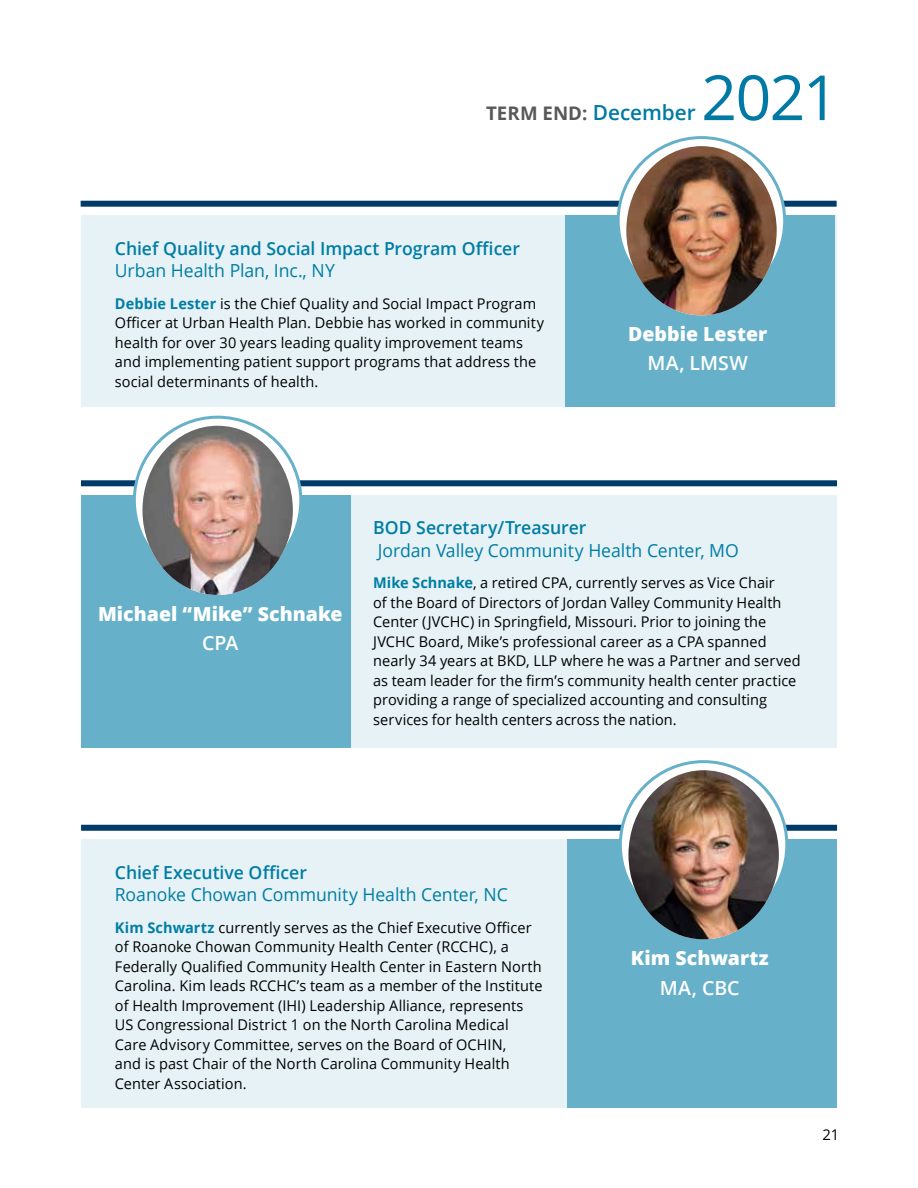
<style>
.page{position:relative;width:918px;height:1188px;background:#fff}
.page>*{position:absolute;margin:0;border:0;box-sizing:border-box;transform-origin:0 0}
.t1{font:62.4px "Open Sans";color:#007aa4}
.t2{font:800 19.5px "Open Sans";letter-spacing:.005em;color:#fff}
.t3{font:600 19.5px "Open Sans";color:#fff}
.t4{font:700 18.75px "Open Sans";letter-spacing:.005em;color:#58595b}
.t5{font:18px "Open Sans";letter-spacing:-.005em;color:#007da5}
.t6{font:600 18px "Open Sans";letter-spacing:-.005em;color:#007da5}
.t7{font:14.85px/19.5px "Open Sans";letter-spacing:.005em;color:#000}
.s1{font-weight:600;font-size:20.85px;color:#007aa4}
.s2{font-weight:700;color:#007da5}
</style>
<div class="page">
<div style="left:81px;top:201px;width:756px;height:6px;background:#003c6a"></div>
<div style="left:81px;top:825px;width:756px;height:6px;background:#003c6a"></div>
<div style="left:81px;top:215px;width:756px;height:192px;background:#e6f2f6"></div>
<div style="left:81px;top:839px;width:756px;height:269px;background:#e6f2f6"></div>
<div style="left:565px;top:215px;width:270px;height:192px;background:#66b1c9"></div>
<div style="left:567px;top:839px;width:270px;height:269px;background:#66b1c9"></div>
<svg style="left:618px;top:138px;width:167px;height:166px"></svg>
<img style="left:626px;top:146px;width:151px;height:169px">
<svg style="left:620px;top:762px;width:167px;height:166px"></svg>
<img style="left:628px;top:770px;width:151px;height:169px">
<div style="left:81px;top:480px;width:756px;height:6px;background:#003c6a"></div>
<div style="left:81px;top:495px;width:756px;height:252px;background:#e6f2f6"></div>
<div style="left:81px;top:495px;width:270px;height:252px;background:#66b1c9"></div>
<svg style="left:134px;top:417px;width:167px;height:167px"></svg>
<img style="left:142px;top:426px;width:151px;height:169px">
<p class="t4" style="left:486px;top:100px;width:211px">TERM END: <span class="s1">December</span></p>
<h1 class="t1" style="left:701px;top:55px;width:139px">2021</h1>
<p class="t6" style="left:115px;top:236px;width:407px">Chief Quality and Social Impact Program Officer</p>
<p class="t5" style="left:115px;top:258px;width:222px">Urban Health Plan, Inc., NY</p>
<p class="t7" style="left:115px;top:293px;width:431px"><span class="s2">Debbie Lester</span> is the Chief Quality and Social Impact Program Officer at Urban Health Plan. Debbie has worked in community health for over 30 years leading quality improvement teams and implementing patient support programs that address the social determinants of health.</p>
<h2 class="t2" style="left:628px;top:319px;width:141px">Debbie Lester</h2>
<h2 class="t3" style="left:647px;top:350px;width:102px">MA, LMSW</h2>
<h2 class="t2" style="left:98px;top:599px;width:246px">Michael “Mike” Schnake</h2>
<h2 class="t3" style="left:202px;top:630px;width:38px">CPA</h2>
<p class="t6" style="left:373px;top:515px;width:215px">BOD Secretary/Treasurer</p>
<p class="t5" style="left:378px;top:538px;width:363px">Jordan Valley Community Health Center, MO</p>
<p class="t7" style="left:373px;top:573px;width:429px"><span class="s2">Mike Schnake</span>, a retired CPA, currently serves as Vice Chair<br>of the Board of Directors of Jordan Valley Community Health Center (JVCHC) in Springfield, Missouri. Prior to joining the JVCHC Board, Mike’s professional career as a CPA spanned nearly 34 years at BKD, LLP where he was a Partner and served as team leader for the firm’s community health center practice providing a range of specialized accounting and consulting services for health centers across the nation.</p>
<p class="t6" style="left:115px;top:860px;width:194px">Chief Executive Officer</p>
<p class="t5" style="left:115px;top:882px;width:394px">Roanoke Chowan Community Health Center, NC</p>
<p class="t7" style="left:115px;top:917px;width:429px"><span class="s2">Kim Schwartz</span> currently serves as the Chief Executive Officer of Roanoke Chowan Community Health Center (RCCHC), a Federally Qualified Community Health Center in Eastern North Carolina. Kim leads RCCHC’s team as a member of the Institute of Health Improvement (IHI) Leadership Alliance, represents US Congressional District 1 on the North Carolina Medical Care Advisory Committee, serves on the Board of OCHIN,<br>and is past Chair of the North Carolina Community Health Center Association.</p>
<h2 class="t2" style="left:631px;top:943px;width:140px">Kim Schwartz</h2>
<h2 class="t3" style="left:660px;top:974px;width:81px">MA, CBC</h2>
<p class="t7" style="left:822px;top:1124px;width:18px">21</p>
</div>
